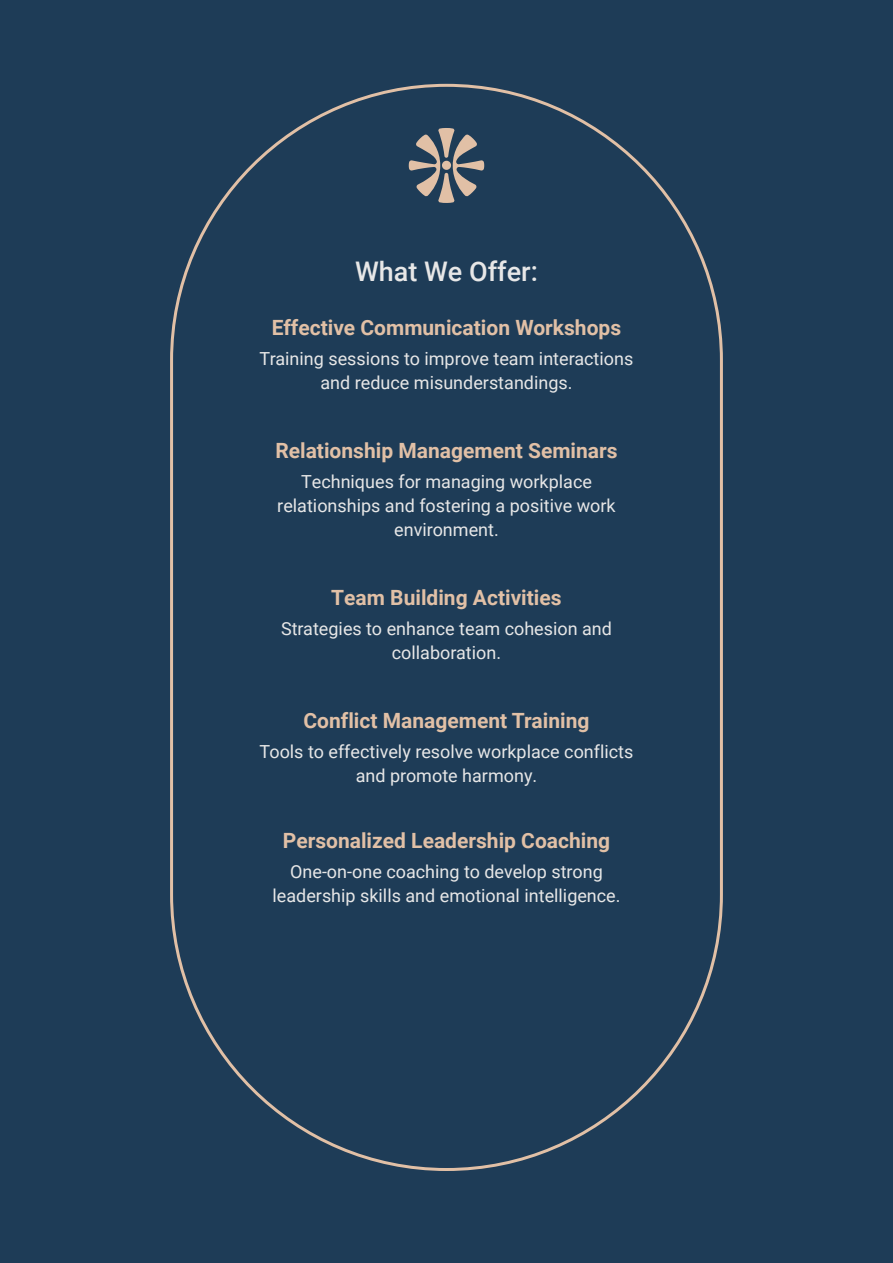
<style>
.page{position:relative;width:893px;height:1263px;background:#1e3c57}
.page>*{position:absolute;margin:0;border:0;box-sizing:border-box;transform-origin:0 0}
.t1{font:500 27px "Roboto";color:#e7e7e7}
.t2{font:700 21px "Roboto";color:#e1c0a6}
.t3{font:18px/24px "Roboto";color:#e7e7e7;text-align:center}
</style>
<div class="page">
<svg style="left:409px;top:128px;width:75px;height:75px"></svg>
<h1 class="t1" style="left:355px;top:253px;width:184px">What We Offer:</h1>
<p class="t2" style="left:272px;top:312px;width:351px">Effective Communication Workshops</p>
<p class="t3" style="left:260px;top:346px;width:375px">Training sessions to improve team interactions and reduce misunderstandings.</p>
<p class="t2" style="left:275px;top:435px;width:344px">Relationship Management Seminars</p>
<p class="t3" style="left:277px;top:469px;width:340px">Techniques for managing workplace relationships and fostering a positive work environment.</p>
<p class="t2" style="left:331px;top:582px;width:232px">Team Building Activities</p>
<p class="t3" style="left:281px;top:616px;width:332px">Strategies to enhance team cohesion and collaboration.</p>
<p class="t2" style="left:304px;top:705px;width:287px">Conflict Management Training</p>
<p class="t3" style="left:260px;top:739px;width:375px">Tools to effectively resolve workplace conflicts and promote harmony.</p>
<p class="t2" style="left:283px;top:825px;width:329px">Personalized Leadership Coaching</p>
<p class="t3" style="left:273px;top:859px;width:350px">One-on-one coaching to develop strong leadership skills and emotional intelligence.</p>
</div>
